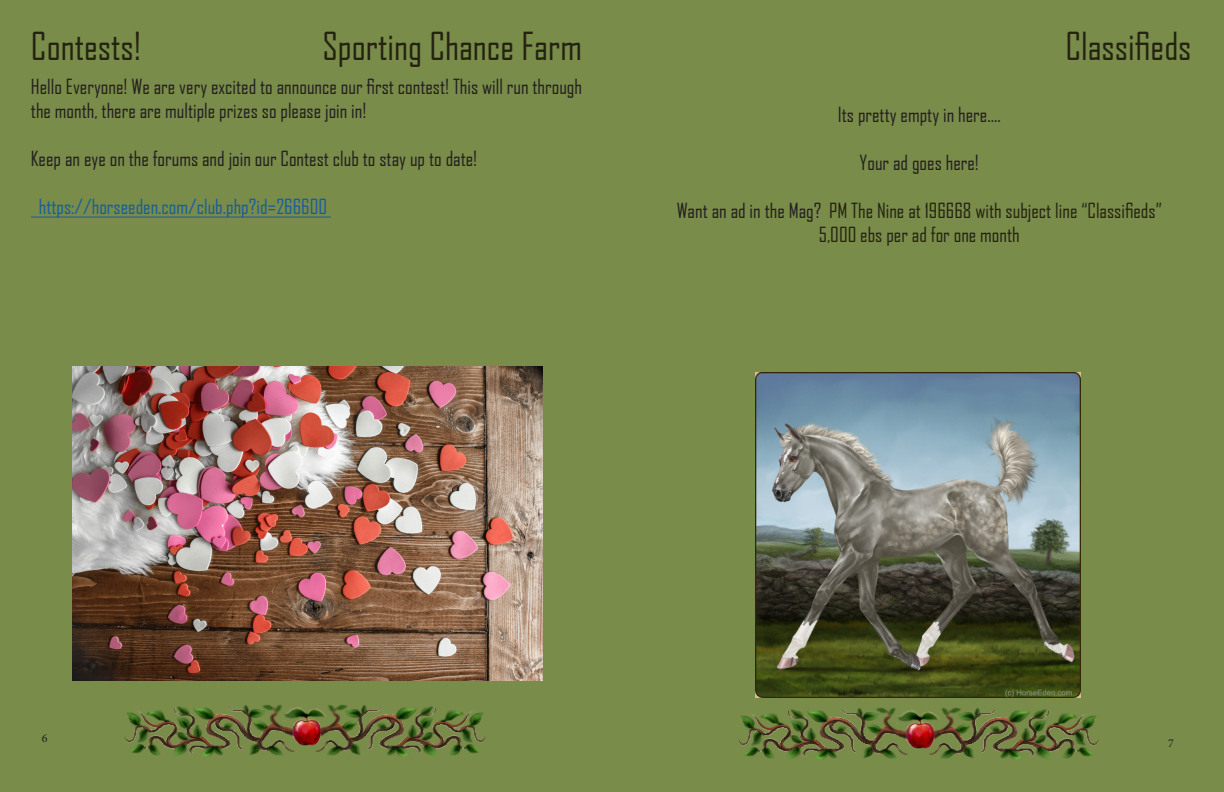
<style>
.page{position:relative;width:1224px;height:792px;background:#798c4a}
.page>*{position:absolute;margin:0;border:0;box-sizing:border-box;transform-origin:0 0}
.t1{font:37px "Agency FB";color:#242312}
.t2{font:20px/24px "Agency FB";color:#231f20}
.t3{font:20px "Agency FB";color:#242312}
.t4{font:20px "Agency FB";color:#175d9e}
.t5{font:12px "Minion Pro";color:#231f20}
.s1{color:#231f20}
</style>
<div class="page">
<img style="left:125px;top:705px;width:360px;height:51px">
<img style="left:739px;top:708px;width:360px;height:51px">
<img style="left:756px;top:372px;width:324px;height:325px">
<hr style="left:31px;top:217px;width:300px;height:1px;background:#175d9e">
<img style="left:72px;top:366px;width:471px;height:315px">
<p class="t1" style="left:31px;top:23px;width:112px">Contests!</p>
<p class="t1" style="left:323px;top:23px;width:261px">Sporting Chance Farm</p>
<p class="t1" style="left:1065px;top:23px;width:128px">Classifieds</p>
<p class="t2" style="left:31px;top:75px;width:553px">Hello Everyone! We are very excited to announce our first contest! This will run through the month, there are multiple prizes so please join in!</p>
<p class="t2" style="left:31px;top:147px;width:448px">Keep an eye on the forums and join our Contest club to stay up to date!</p>
<p class="t4" style="left:39px;top:195px;width:290px">https://horseeden.com/club.php?id=266600</p>
<p class="t2" style="left:838px;top:102px;width:164px">Its pretty empty in here....</p>
<p class="t2" style="left:860px;top:150px;width:121px">Your ad goes here!</p>
<p class="t3" style="left:677px;top:199px;width:487px"><span class="s1">Want an ad in the Mag?</span> PM The Nine at 196668 with subject line “Classifieds”</p>
<p class="t3" style="left:819px;top:223px;width:202px">5,000 ebs per ad for one month</p>
<p class="t5" style="left:42px;top:731px;width:7px">6</p>
<p class="t5" style="left:1168px;top:735px;width:7px">7</p>
</div>
